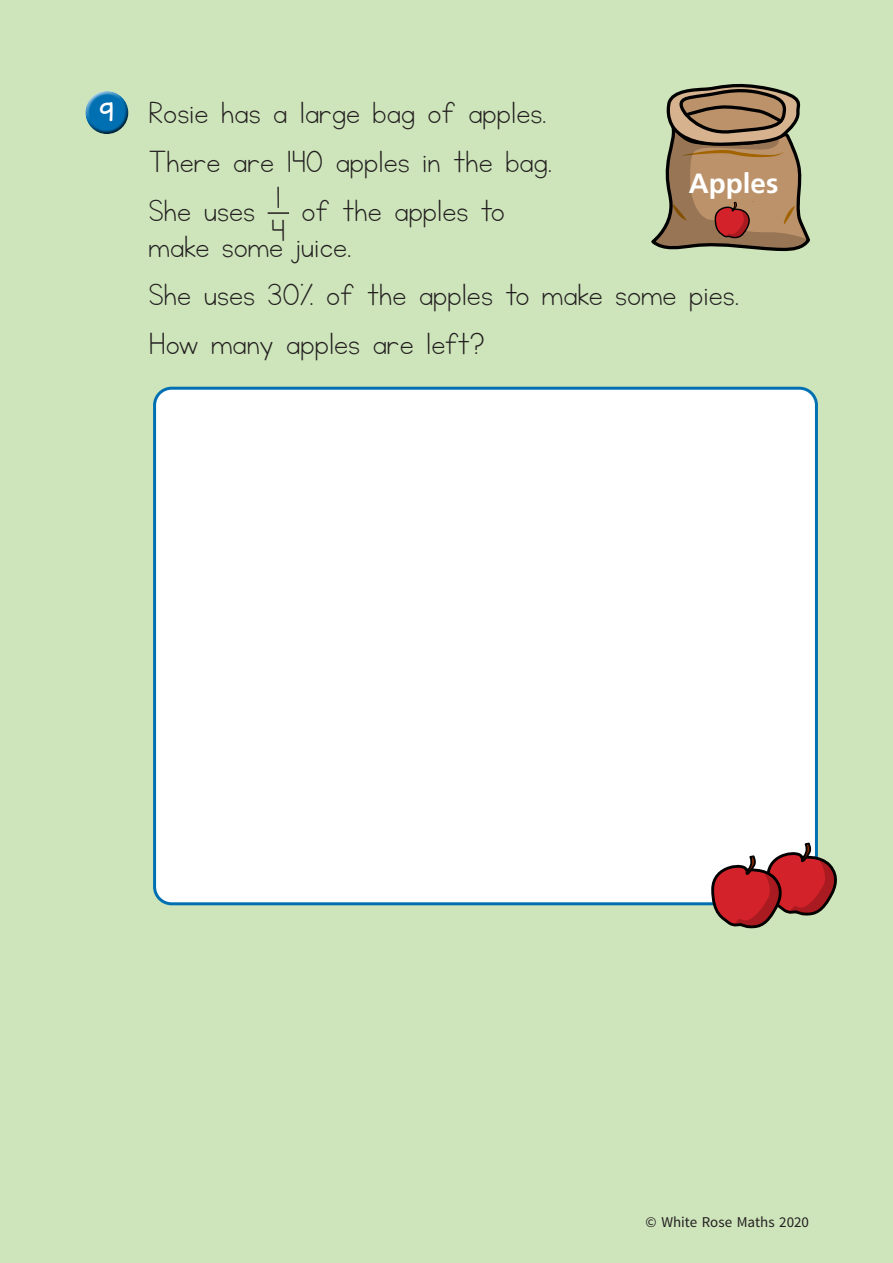
<style>
.page{position:relative;width:893px;height:1263px;background:#cee5bb}
.page>*{position:absolute;margin:0;border:0;box-sizing:border-box;transform-origin:0 0}
.Year_5_HL_Rubric{font:36px/36px "KG Neatly Printed";color:#231f20}
.Year_5_HL_Body_Text{font:36px "KG Neatly Printed";color:#231f20}
.t1{font:700 27.75px "Frutiger Inf";color:#fff}
.Year_5_HL_Rubric_Num{font:22.5px "KG Miss Kindy Chunky";color:#fff}
.Year_5_HL_Body_Text-2{font:15px "Source Sans Pro";color:#231f20}
</style>
<div class="page">
<div style="left:85px;top:91px;width:44px;height:34px;background:#fff;opacity:.75"></div>
<div style="left:85px;top:98px;width:45px;height:38px;background:#231f20;opacity:.75"></div>
<hr style="left:268px;top:212px;width:21px;height:2px;background:#231f20">
<div style="left:155px;top:388px;width:661px;height:516px;background:#fff;border-radius:17px"></div>
<div style="left:153px;top:387px;width:665px;height:518px;border:3px solid #0070b2;border-radius:17px"></div>
<svg style="left:651px;top:83px;width:159px;height:169px"></svg>
<svg style="left:710px;top:842px;width:127px;height:87px"></svg>
<p class="Year_5_HL_Rubric_Num" style="left:99px;top:97px;width:16px">9</p>
<p class="Year_5_HL_Rubric" style="left:149px;top:96px;width:399px">Rosie has a large bag of apples.</p>
<p class="Year_5_HL_Rubric" style="left:149px;top:145px;width:405px">There are 140 apples in the bag.</p>
<p class="Year_5_HL_Rubric" style="left:149px;top:193px;width:108px">She uses</p>
<p class="t1" style="left:689px;top:167px;width:91px">Apples</p>
<p class="Year_5_HL_Body_Text" style="left:276px;top:181px;width:7px">1</p>
<p class="Year_5_HL_Body_Text" style="left:271px;top:213px;width:16px">4</p>
<p class="Year_5_HL_Rubric" style="left:149px;top:193px;width:358px;text-indent:153px">of the apples to make some juice.</p>
<p class="Year_5_HL_Rubric" style="left:149px;top:278px;width:592px">She uses 30% of the apples to make some pies.</p>
<p class="Year_5_HL_Rubric" style="left:149px;top:327px;width:337px">How many apples are left?</p>
<p class="Year_5_HL_Body_Text-2" style="left:646px;top:1213px;width:165px">© White Rose Maths 2020</p>
</div>
